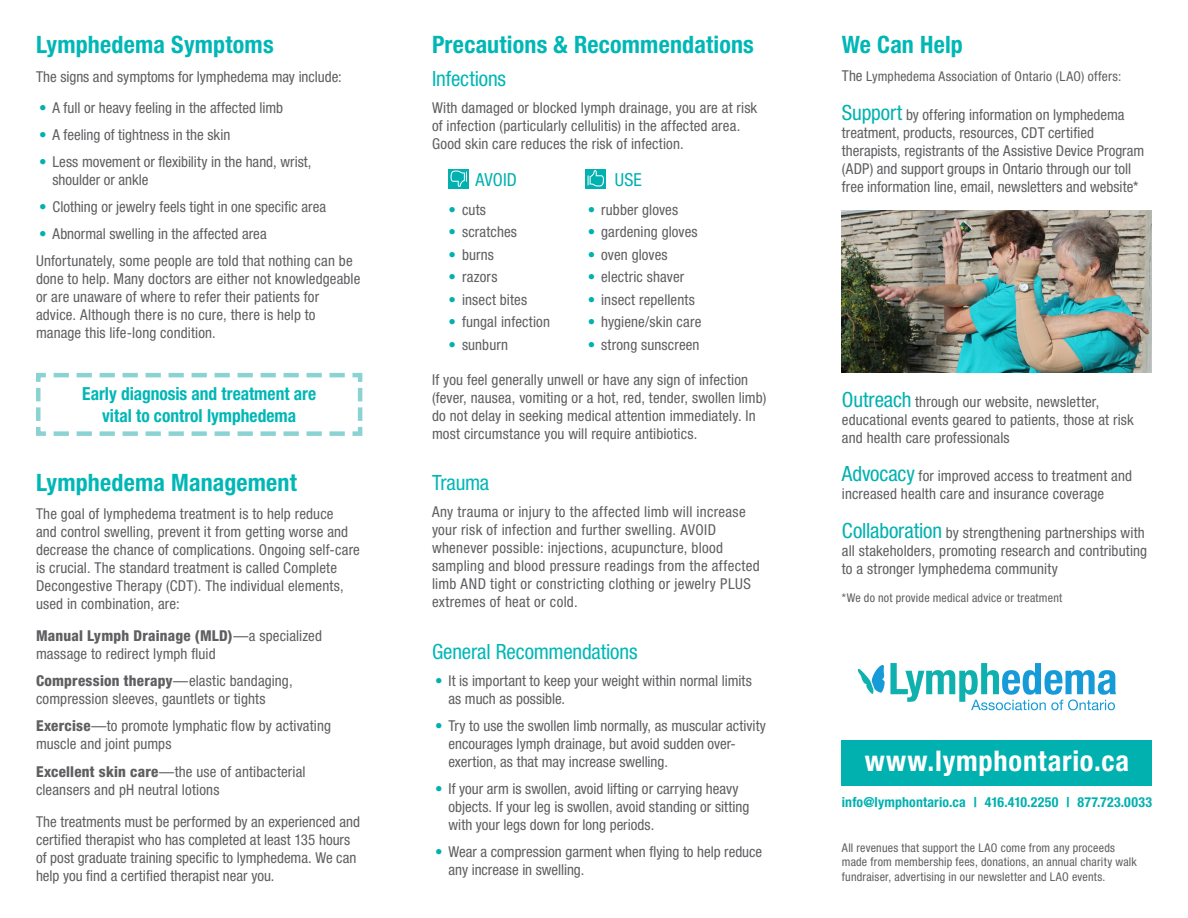
<style>
.page{position:relative;width:1188px;height:918px;background:#fff}
.page>*{position:absolute;margin:0;border:0;box-sizing:border-box;transform-origin:0 0}
.t1{font:700 condensed 28.5px "Helvetica Neue LT Std";letter-spacing:.025em;color:#fff}
.t2{font:700 condensed 24px "Helvetica Neue LT Std";letter-spacing:.01em;color:#00b7b6}
.t3{font:condensed 21px "Helvetica Neue LT Std";letter-spacing:-.01em;color:#00b7b6}
.t4{font:700 condensed 18px/21.6px "Helvetica Neue LT Std";color:#00b7b6;text-align:center}
.t5{font:condensed 18px "Helvetica Neue LT Std";letter-spacing:.015em;color:#00b1b0}
.t6{font:condensed 15px/18px "Helvetica Neue LT Std";letter-spacing:.01em;color:#5f5f62}
.t7{font:700 condensed 13.8px "Helvetica Neue LT Std";letter-spacing:.01em;color:#00b1b0}
.t8{font:condensed 13.5px "Helvetica Neue LT Std";letter-spacing:.015em;color:#5f5f62}
.t9{font:condensed 12px/14.4px "Helvetica Neue LT Std";letter-spacing:.02em;color:#5f5f62}
.s1{color:#00b1b0}
.s2{font-weight:800}
.s3{font-size:15px}
.s4{font-size:21px;color:#00b1b0}
</style>
<div class="page">
<svg style="left:36px;top:372px;width:327px;height:64px"></svg>
<div style="left:842px;top:740px;width:310px;height:46px;background:#00b1b0"></div>
<img style="left:842px;top:210px;width:310px;height:163px">
<svg style="left:858px;top:663px;width:258px;height:47px"></svg>
<svg style="left:585px;top:169px;width:21px;height:19px"></svg>
<svg style="left:588px;top:170px;width:16px;height:17px"></svg>
<svg style="left:448px;top:169px;width:21px;height:19px"></svg>
<svg style="left:451px;top:171px;width:16px;height:16px"></svg>
<h2 class="t2" style="left:36px;top:30px;width:239px">Lymphedema Symptoms</h2>
<p class="t6" style="left:36px;top:67px;width:307px">The signs and symptoms for lymphedema may include:</p>
<p class="t6" style="left:39px;top:99px;width:246px"><span class="s1">•</span> A full or heavy feeling in the affected limb</p>
<p class="t6" style="left:39px;top:126px;width:193px"><span class="s1">•</span> A feeling of tightness in the skin</p>
<p class="t6" style="left:52px;top:153px;width:261px;text-indent:-14px"><span class="s1">•</span> Less movement or flexibility in the hand, wrist, shoulder or ankle</p>
<p class="t6" style="left:39px;top:198px;width:289px"><span class="s1">•</span> Clothing or jewelry feels tight in one specific area</p>
<p class="t6" style="left:36px;top:220px;width:318px;line-height:27px"><span class="s1">•</span> Abnormal swelling in the affected area<br>Unfortunately, some people are told that nothing can be</p>
<p class="t6" style="left:36px;top:270px;width:326px">done to help. Many doctors are either not knowledgeable or are unaware of where to refer their patients for advice. Although there is no cure, there is help to manage this life-long condition.</p>
<p class="t4" style="left:82px;top:383px;width:235px">Early diagnosis and treatment are vital to control lymphedema</p>
<h2 class="t2" style="left:36px;top:467px;width:262px">Lymphedema Management</h2>
<p class="t6" style="left:36px;top:505px;width:325px">The goal of lymphedema treatment is to help reduce<br>and control swelling, prevent it from getting worse and decrease the chance of complications. Ongoing self-care is crucial. The standard treatment is called Complete Decongestive Therapy (CDT). The individual elements, used in combination, are:</p>
<p class="t6" style="left:36px;top:626px;width:287px"><span class="s2">Manual Lymph Drainage (MLD)</span>—a specialized massage to redirect lymph fluid</p>
<p class="t6" style="left:36px;top:671px;width:258px"><span class="s2">Compression therapy</span>—elastic bandaging, compression sleeves, gauntlets or tights</p>
<p class="t6" style="left:36px;top:716px;width:297px"><span class="s2">Exercise</span>—to promote lymphatic flow by activating muscle and joint pumps</p>
<p class="t6" style="left:36px;top:763px;width:271px"><span class="s2">Excellent skin care</span>—the use of antibacterial cleansers and pH neutral lotions</p>
<p class="t6" style="left:36px;top:812px;width:326px">The treatments must be performed by an experienced and certified therapist who has completed at least 135 hours of post graduate training specific to lymphedema. We can help you find a certified therapist near you.</p>
<h2 class="t2" style="left:432px;top:30px;width:323px">Precautions &amp; Recommendations</h2>
<h3 class="t3" style="left:432px;top:66px;width:76px">Infections</h3>
<p class="t6" style="left:432px;top:98px;width:327px">With damaged or blocked lymph drainage, you are at risk of infection (particularly cellulitis) in the affected area.<br>Good skin care reduces the risk of infection.</p>
<p class="t5" style="left:476px;top:169px;width:43px">AVOID</p>
<p class="t6" style="left:448px;top:200px;width:39px"><span class="s1">•</span> cuts</p>
<p class="t6" style="left:448px;top:223px;width:70px"><span class="s1">•</span> scratches</p>
<p class="t6" style="left:448px;top:245px;width:47px"><span class="s1">•</span> burns</p>
<p class="t6" style="left:448px;top:268px;width:50px"><span class="s1">•</span> razors</p>
<p class="t6" style="left:448px;top:290px;width:80px"><span class="s1">•</span> insect bites</p>
<p class="t6" style="left:448px;top:313px;width:103px"><span class="s1">•</span> fungal infection</p>
<p class="t6" style="left:448px;top:335px;width:61px"><span class="s1">•</span> sunburn</p>
<p class="t5" style="left:615px;top:169px;width:29px">USE</p>
<p class="t6" style="left:588px;top:200px;width:92px"><span class="s1">•</span> rubber gloves</p>
<p class="t6" style="left:588px;top:223px;width:112px"><span class="s1">•</span> gardening gloves</p>
<p class="t6" style="left:588px;top:245px;width:81px"><span class="s1">•</span> oven gloves</p>
<p class="t6" style="left:588px;top:268px;width:98px"><span class="s1">•</span> electric shaver</p>
<p class="t6" style="left:588px;top:290px;width:109px"><span class="s1">•</span> insect repellents</p>
<p class="t6" style="left:588px;top:313px;width:115px"><span class="s1">•</span> hygiene/skin care</p>
<p class="t6" style="left:588px;top:335px;width:113px"><span class="s1">•</span> strong sunscreen</p>
<p class="t6" style="left:432px;top:370px;width:336px">If you feel generally unwell or have any sign of infection (fever, nausea, vomiting or a hot, red, tender, swollen limb) do not delay in seeking medical attention immediately. In most circumstance you will require antibiotics.</p>
<h3 class="t3" style="left:432px;top:470px;width:59px">Trauma</h3>
<p class="t6" style="left:432px;top:502px;width:329px">Any trauma or injury to the affected limb will increase your risk of infection and further swelling. AVOID whenever possible: injections, acupuncture, blood sampling and blood pressure readings from the affected limb AND tight or constricting clothing or jewelry PLUS extremes of heat or cold.</p>
<h3 class="t3" style="left:432px;top:639px;width:207px">General Recommendations</h3>
<p class="t6" style="left:448px;top:671px;width:305px;text-indent:-14px"><span class="s1">•</span> It is important to keep your weight within normal limits as much as possible.</p>
<p class="t6" style="left:448px;top:716px;width:319px;text-indent:-14px"><span class="s1">•</span> Try to use the swollen limb normally, as muscular activity encourages lymph drainage, but avoid sudden over&shy;exertion, as that may increase swelling.</p>
<p class="t6" style="left:448px;top:779px;width:302px;text-indent:-14px"><span class="s1">•</span> If your arm is swollen, avoid lifting or carrying heavy objects. If your leg is swollen, avoid standing or sitting with your legs down for long periods.</p>
<p class="t6" style="left:448px;top:842px;width:315px;text-indent:-14px"><span class="s1">•</span> Wear a compression garment when flying to help reduce any increase in swelling.</p>
<h2 class="t2" style="left:842px;top:30px;width:123px">We Can Help</h2>
<p class="t8" style="left:842px;top:68px;width:281px"><span class="s3">The</span> Lymphedema Association of Ontario (LAO) offers:</p>
<p class="t6" style="left:842px;top:105px;width:304px"><span class="s4">Support</span> by offering information on lymphedema treatment, products, resources, CDT certified therapists, registrants of the Assistive Device Program (ADP) and support groups in Ontario through our toll free information line, email, newsletters and website*</p>
<p class="t6" style="left:842px;top:392px;width:293px"><span class="s4">Outreach</span> through our website, newsletter, educational events geared to patients, those at risk and health care professionals</p>
<p class="t6" style="left:842px;top:467px;width:292px"><span class="s4">Advocacy</span> for improved access to treatment and increased health care and insurance coverage</p>
<p class="t6" style="left:842px;top:524px;width:307px"><span class="s4">Collaboration</span> by strengthening partnerships with all stakeholders, promoting research and contributing to a stronger lymphedema community</p>
<p class="t9" style="left:842px;top:590px;width:222px">*We do not provide medical advice or treatment</p>
<h1 class="t1" style="left:865px;top:743px;width:266px">www.lymphontario.ca</h1>
<p class="t7" style="left:842px;top:793px;width:312px">info@lymphontario.ca | 416.410.2250 | 877.723.0033</p>
<p class="t9" style="left:842px;top:840px;width:296px">All revenues that support the LAO come from any proceeds made from membership fees, donations, an annual charity walk fundraiser, advertising in our newsletter and LAO events.</p>
</div>
